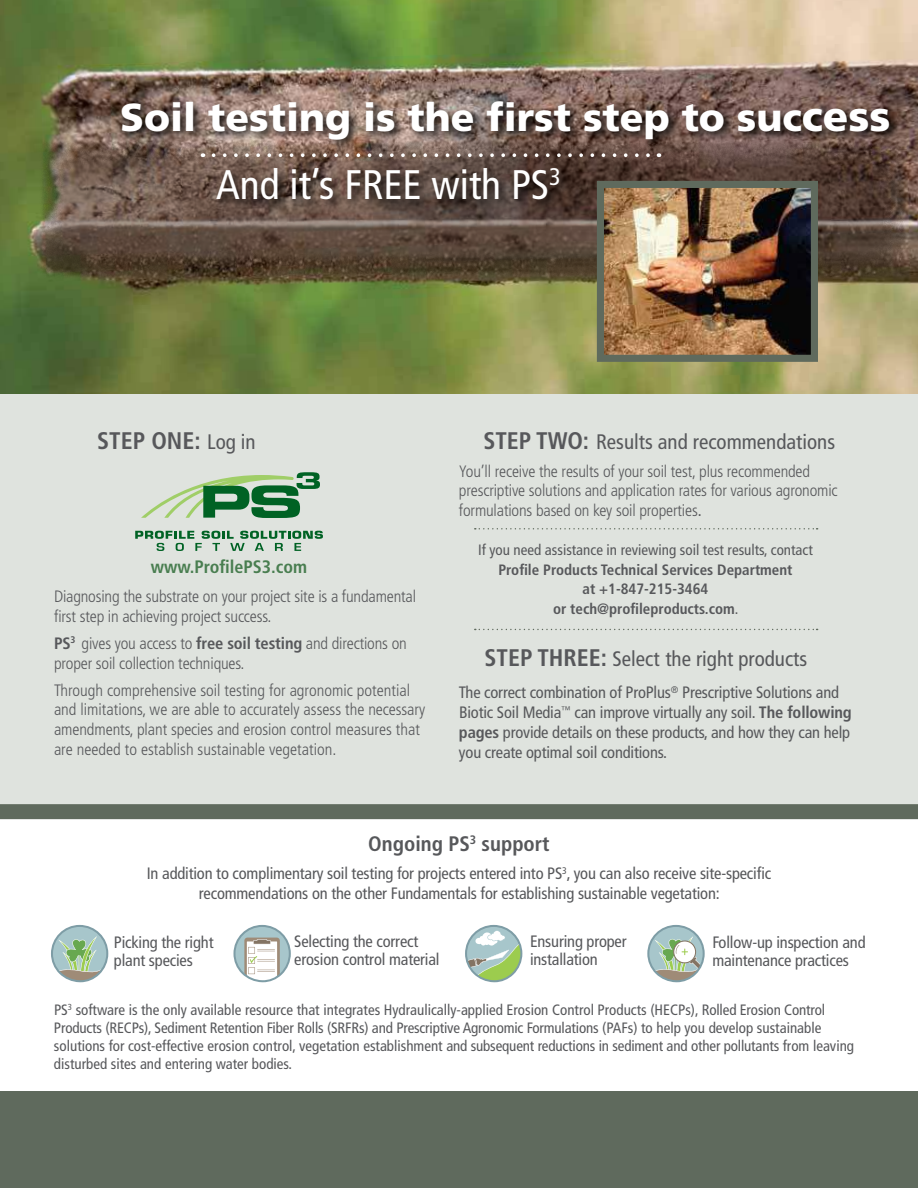
<style>
.page{position:relative;width:918px;height:1188px;background:#fff}
.page>*{position:absolute;margin:0;border:0;box-sizing:border-box;transform-origin:0 0}
.t1{font:condensed 41.25px "Frutiger";color:#fff}
.t2{font:900 39px "Frutiger";color:#fff}
.t3{font:700 condensed 24px "Frutiger";color:#57585b}
.t4{font:condensed 21px "Frutiger";color:#57585b}
.t5{font:700 condensed 21px "Frutiger";color:#57585b}
.t6{font:700 condensed 18px "Frutiger";color:#497e50}
.t7{font:300 condensed 16.5px/19.8px "Frutiger";letter-spacing:-.01em;color:#57585b}
.t8{font:condensed 16.5px/19.8px "Frutiger";letter-spacing:-.01em;color:#57585b}
.t9{font:condensed 15px/18px "Frutiger";color:#57585b}
.t10{font:700 condensed 15px/19.5px "Frutiger";color:#57585b;text-align:center}
.s1{font-size:42px}
.s2{font-weight:400;font-size:21px}
.s3{font-weight:700;font-size:24px}
.s4{font-weight:700}
.s5{font-weight:400}
</style>
<div class="page">
<div style="left:0;top:1092px;width:918px;height:96px;background:#5f6a5d"></div>
<div style="left:0;top:383px;width:918px;height:426px;background:#dfe3de"></div>
<img style="left:0;top:0;width:918px;height:394px">
<svg style="left:37px;top:137px;width:871px;height:145px;background:#5e4f3e"></svg>
<div style="left:118px;top:97px;width:783px;height:115px;background:#000;opacity:.94"></div>
<svg style="left:214px;top:153px;width:439px;height:4px;background:#907e75"></svg>
<div style="left:0;top:804px;width:918px;height:15px;background:#5f6a5d"></div>
<svg style="left:135px;top:531px;width:188px;height:20px"></svg>
<svg style="left:141px;top:472px;width:179px;height:46px"></svg>
<img style="left:605px;top:189px;width:205px;height:165px">
<div style="left:597px;top:181px;width:221px;height:181px;border:7px solid #5f6a5d"></div>
<svg style="left:475px;top:528px;width:343px;height:2px"></svg>
<svg style="left:475px;top:629px;width:343px;height:1px"></svg>
<svg style="left:51px;top:925px;width:57px;height:57px"></svg>
<svg style="left:233px;top:925px;width:58px;height:57px"></svg>
<svg style="left:465px;top:925px;width:57px;height:57px"></svg>
<svg style="left:647px;top:925px;width:58px;height:57px"></svg>
<h2 class="t2" style="left:120px;top:101px;width:772px">Soil testing is the first step to suc<span class="s1">cess</span></h2>
<h1 class="t1" style="left:216px;top:168px;width:346px">And it’s FREE with PS<sup>3</sup></h1>
<h3 class="t3" style="left:97px;top:430px;width:160px">STEP ONE: <span class="s2">Log in</span></h3>
<p class="t4" style="left:483px;top:433px;width:353px"><span class="s3">STEP TWO:</span> Results and recommendations</p>
<p class="t6" style="left:151px;top:559px;width:158px">www.ProfilePS3.com</p>
<p class="t7" style="left:54px;top:587px;width:364px">Diagnosing the substrate on your project site is a fundamental first step in achieving project success.</p>
<p class="t7" style="left:54px;top:634px;width:354px"><span class="s4">PS</span><sup>3</sup> gives you access to <span class="s4">free soil testing</span> and directions on proper soil collection techniques.</p>
<p class="t7" style="left:54px;top:681px;width:373px">Through comprehensive soil testing for agronomic potential and limitations, we are able to accurately assess the necessary amendments, plant species and erosion control measures that are needed to establish sustainable vegetation.</p>
<p class="t7" style="left:459px;top:462px;width:380px">You’ll receive the results of your soil test, plus recommended prescriptive solutions and application rates for various agronomic formulations based on key soil properties<span class="s5">.</span></p>
<p class="t9" style="left:478px;top:542px;width:336px">If you need assistance in reviewing soil test results, contact</p>
<p class="t10" style="left:498px;top:561px;width:296px">Profile Products Technical Services Department at +1-847-215-3464<br>or tech@profileproducts.com<span class="s5">.</span></p>
<p class="t4" style="left:485px;top:650px;width:324px"><span class="s3">STEP THREE:</span> Select the right products</p>
<p class="t8" style="left:459px;top:684px;width:394px">The correct combination of ProPlus<sup>®</sup> Prescriptive Solutions and Biotic Soil Media<sup>™</sup> can improve virtually any soil. <span class="s4">The following pages</span> provide details on these products, and how they can help you create optimal soil conditions.</p>
<p class="t5" style="left:368px;top:835px;width:183px">Ongoing PS<sup>3</sup> support</p>
<p class="t8" style="left:147px;top:865px;width:626px;text-align:center">In addition to complimentary soil testing for projects entered into PS<sup>3</sup>, you can also receive site-specific recommendations on the other Fundamentals for establishing sustainable vegetation:</p>
<p class="t8" style="left:294px;top:934px;width:147px;line-height:18px">Selecting the correct erosion control material</p>
<p class="t8" style="left:712px;top:934px;width:155px;line-height:18px">Follow-up inspection and maintenance practices</p>
<p class="t9" style="left:54px;top:1002px;width:802px">PS<sup>3</sup> software is the only available resource that integrates Hydraulically-applied Erosion Control Products (HECPs), Rolled Erosion Control Products (RECPs), Sediment Retention Fiber Rolls (SRFRs) and Prescriptive Agronomic Formulations (PAFs) to help you develop sustainable solutions for cost-effective erosion control, vegetation establishment and subsequent reductions in sediment and other pollutants from leaving disturbed sites and entering water bodies.</p>
<p class="t8" style="left:114px;top:934px;width:101px;line-height:18px">Picking the right plant species</p>
<p class="t8" style="left:530px;top:934px;width:98px;line-height:18px">Ensuring proper installation</p>
</div>
